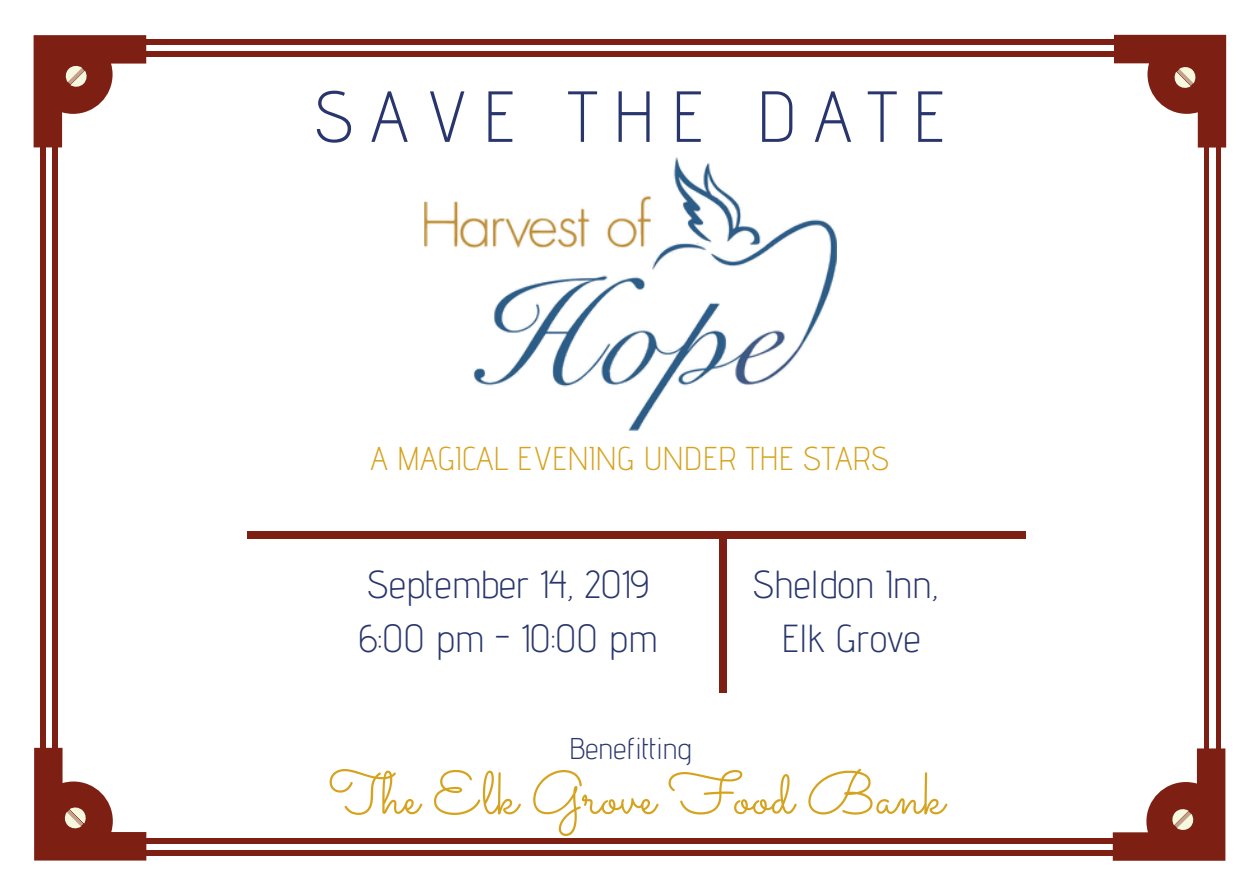
<style>
.page{position:relative;width:1258px;height:894px;background:#fff}
.page>*{position:absolute;margin:0;border:0;box-sizing:border-box;transform-origin:0 0}
.t1{font:300 72px "Advent Pro";letter-spacing:.22em;color:#29366d}
.t2{font:60px "Sacramento";color:#d6a31e}
.t3{font:300 39px/54px "Advent Pro";color:#29366d}
.t4{font:300 33px "Advent Pro";color:#d6a31e}
.t5{font:300 30px "Advent Pro";color:#29366d}
</style>
<div class="page">
<hr style="left:41px;top:93px;width:4px;height:721px;background:#7d1f12">
<hr style="left:53px;top:82px;width:4px;height:731px;background:#7d1f12">
<div style="left:121px;top:39px;width:1021px;height:5px;background:#7d1f12"></div>
<hr style="left:131px;top:52px;width:1021px;height:4px;background:#7d1f12">
<svg style="left:34px;top:35px;width:112px;height:112px"></svg>
<div style="left:99px;top:838px;width:1021px;height:5px;background:#7d1f12"></div>
<div style="left:109px;top:850px;width:1021px;height:5px;background:#7d1f12"></div>
<hr style="left:1204px;top:84px;width:4px;height:721px;background:#7d1f12">
<hr style="left:1216px;top:73px;width:4px;height:731px;background:#7d1f12">
<svg style="left:1113px;top:748px;width:112px;height:112px"></svg>
<svg style="left:1114px;top:35px;width:112px;height:112px"></svg>
<svg style="left:34px;top:747px;width:112px;height:113px"></svg>
<img style="left:424px;top:157px;width:413px;height:273px">
<div style="left:247px;top:531px;width:779px;height:8px;background:#7d1f12"></div>
<div style="left:719px;top:537px;width:8px;height:155px;background:#7d1f12"></div>
<h1 class="t1" style="left:314px;top:72px;width:633px">SAVE THE DATE</h1>
<p class="t4" style="left:371px;top:438px;width:520px">A MAGICAL EVENING UNDER THE STARS</p>
<p class="t3" style="left:359px;top:556px;width:299px">September 14, 2019<br>6:00 pm - 10:00 pm</p>
<p class="t3" style="left:753px;top:556px;width:187px;text-align:center">Sheldon Inn,<br>Elk Grove</p>
<p class="t5" style="left:569px;top:730px;width:124px">Benefitting</p>
<h2 class="t2" style="left:328px;top:757px;width:617px">The Elk Grove Food Bank</h2>
</div>
